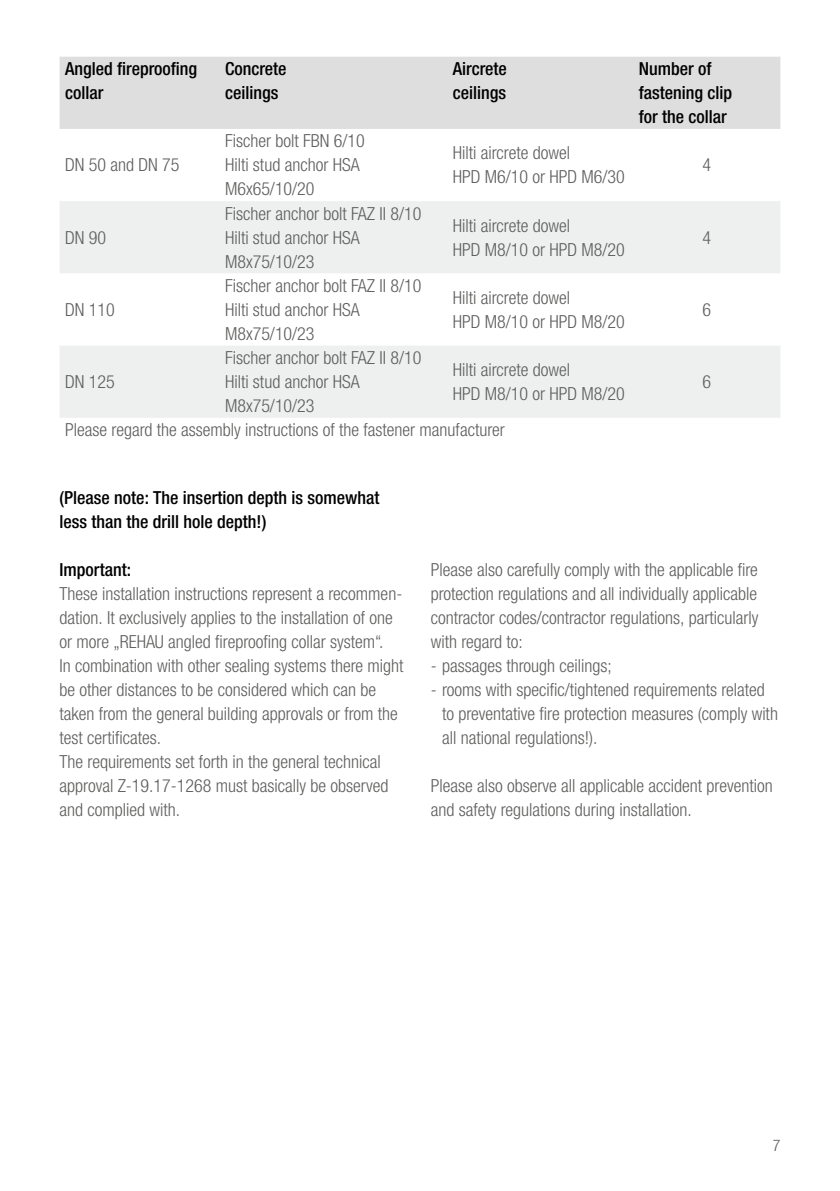
<style>
.page{position:relative;width:840px;height:1191px;background:#fff}
.page>*{position:absolute;margin:0;border:0;box-sizing:border-box;transform-origin:0 0}
.t1{font:300 condensed 18px/24px "Helvetica Neue LTW1 G";color:#5e5e5d}
.t2{font:500 condensed 18px/24px "Helvetica Neue LTW1 G";color:#000}
.t3{font:300 condensed 16px "Helvetica Neue LTW1 G";color:#5e5e5d}
.s1{font-family:"Helvetica Neue LT Com"}
</style>
<div class="page">
<div style="left:60px;top:57px;width:720px;height:72px;background:#dedede"></div>
<svg style="left:60px;top:201px;width:720px;height:217px;fill:#eeefef"></svg>
<p class="t2" style="left:65px;top:57px;width:133px">Angled fireproofing collar</p>
<p class="t2" style="left:225px;top:57px;width:63px">Concrete ceilings</p>
<p class="t2" style="left:452px;top:57px;width:55px">Aircrete ceilings</p>
<p class="t2" style="left:638px;top:57px;width:95px">Number of fastening clip for the collar</p>
<p class="t1" style="left:65px;top:153px;width:116px">DN 50 and DN 75</p>
<p class="t1" style="left:225px;top:129px;width:141px">Fischer bolt FBN 6/10<br>Hilti stud anchor HSA<br>M6x65/10/20</p>
<p class="t1" style="left:452px;top:141px;width:173px">Hilti aircrete dowel<br>HPD M6/10 or HPD M6/30</p>
<p class="t1" style="left:702px;top:153px;width:10px">4</p>
<p class="t1" style="left:65px;top:225px;width:42px">DN 90</p>
<p class="t1" style="left:65px;top:298px;width:51px">DN 110</p>
<p class="t1" style="left:65px;top:370px;width:51px">DN 125</p>
<p class="t1" style="left:225px;top:201px;width:198px">Fischer anchor bolt FAZ II 8/10<br>Hilti stud anchor HSA<br>M8x75/10/23</p>
<p class="t1" style="left:225px;top:274px;width:198px">Fischer anchor bolt FAZ II 8/10<br>Hilti stud anchor HSA<br>M8x75/10/23</p>
<p class="t1" style="left:225px;top:346px;width:198px">Fischer anchor bolt FAZ II 8/10<br>Hilti stud anchor HSA<br>M8x75/10/23</p>
<p class="t1" style="left:452px;top:213px;width:173px">Hilti aircrete dowel<br>HPD M8/10 or HPD M8/20</p>
<p class="t1" style="left:452px;top:286px;width:173px">Hilti aircrete dowel<br>HPD M8/10 or HPD M8/20</p>
<p class="t1" style="left:452px;top:358px;width:173px">Hilti aircrete dowel<br>HPD M8/10 or HPD M8/20</p>
<p class="t1" style="left:65px;top:418px;width:441px">Please regard the assembly instructions of the fastener manufacturer</p>
<p class="t1" style="left:702px;top:225px;width:10px">4</p>
<p class="t1" style="left:702px;top:298px;width:10px">6</p>
<p class="t1" style="left:702px;top:370px;width:10px">6</p>
<p class="t2" style="left:60px;top:486px;width:321px">(Please note: The insertion depth is somewhat less than the drill hole depth!)</p>
<p class="t2" style="left:60px;top:558px;width:73px">Important:</p>
<p class="t1" style="left:60px;top:582px;width:345px">These installation instructions represent a recommen&shy;dation. It exclusively applies to the installation of one or more „REHAU angled fireproofing collar system“.<br>In combination with other sealing systems there might be other distances to be considered which can be taken from the general building approvals or from the test certificates.<br>The requirements set forth in the general technical approval Z-19.17-1268 must basically be observed and complied with.</p>
<p class="t1" style="left:430px;top:558px;width:329px;text-align:justify">Please also carefully comply with the applicable fire protection regulations and all individually applicable contractor codes/contractor regulations, particularly with regard to:</p>
<p class="t1" style="left:430px;top:654px;width:182px"><span class="s1">-</span> passages through ceilings;</p>
<p class="t1" style="left:442px;top:678px;width:337px;text-indent:-11px"><span class="s1">-</span> rooms with specific/tightened requirements related to preventative fire protection measures (comply with all national regulations!).</p>
<p class="t1" style="left:430px;top:774px;width:343px">Please also observe all applicable accident prevention and safety regulations during installation.</p>
<p class="t3" style="left:772px;top:1136px;width:9px">7</p>
</div>
